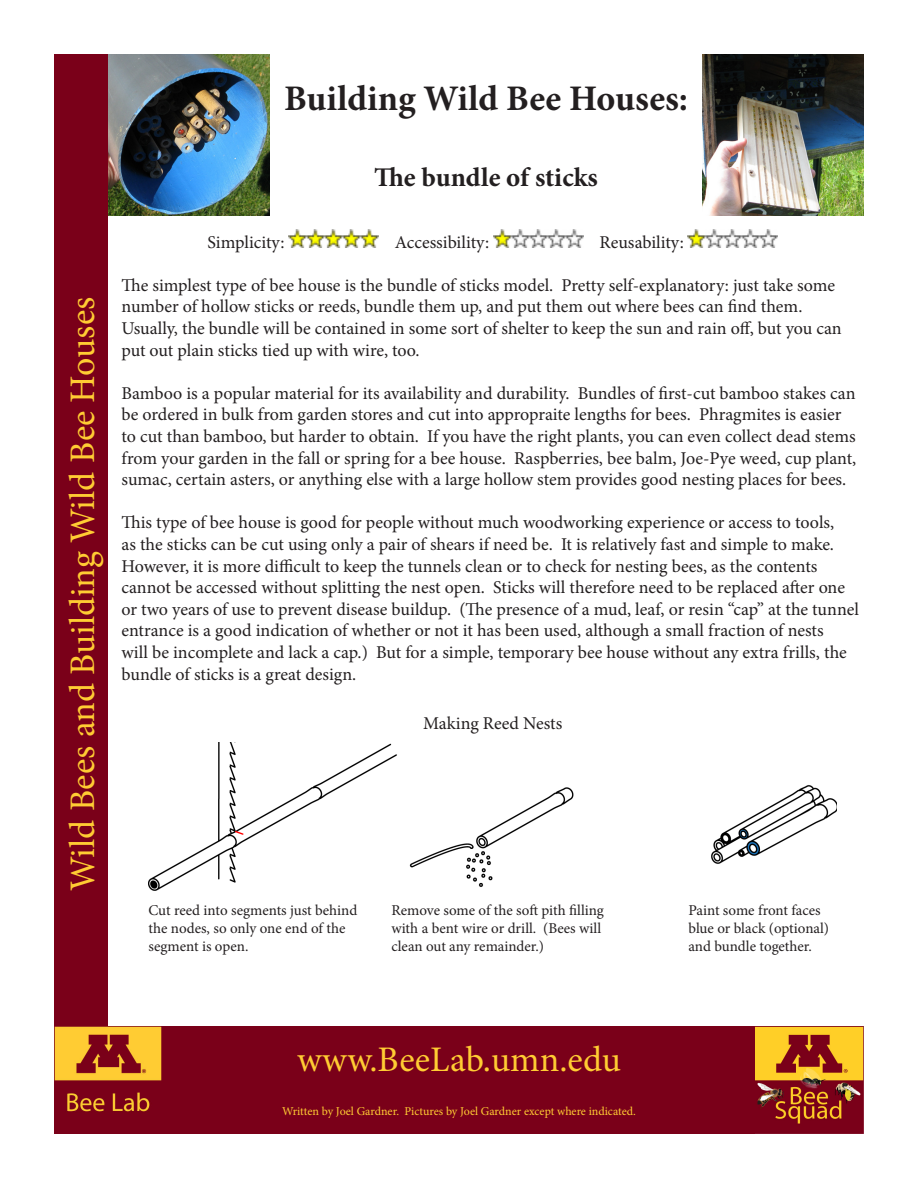
<style>
.page{position:relative;width:918px;height:1188px;background:#fff}
.page>*{position:absolute;margin:0;border:0;box-sizing:border-box;transform-origin:0 0}
.t1{font:36px "Minion Pro";color:#fc3}
.t2{font:700 36px "Minion Pro";color:#231f20}
.t3{font:700 27px "Minion Pro";color:#231f20}
.t4{font:18px/21.6px "Minion Pro";letter-spacing:-.005em;color:#231f20}
.t5{font:15px/18px "Minion Pro";color:#231f20}
.t6{font:12px "Minion Pro";letter-spacing:-.005em;color:#fc3}
</style>
<div class="page">
<div style="left:54px;top:1026px;width:810px;height:108px;background:#7a0019"></div>
<div style="left:54px;top:54px;width:54px;height:1080px;background:#7a0019"></div>
<img style="left:54px;top:1026px;width:108px;height:86px">
<img style="left:756px;top:1026px;width:108px;height:108px">
<img style="left:108px;top:54px;width:162px;height:162px">
<img style="left:702px;top:54px;width:162px;height:162px">
<img style="left:289px;top:230px;width:90px;height:18px">
<img style="left:493px;top:230px;width:90px;height:18px">
<img style="left:688px;top:230px;width:90px;height:18px">
<img style="left:148px;top:742px;width:689px;height:149px">
<p class="t2" style="left:284px;top:73px;width:405px">Building Wild Bee Houses:</p>
<p class="t3" style="left:374px;top:158px;width:225px">The bundle of sticks</p>
<h1 class="t1" style="left:58px;top:891px;width:596px;rotate:-90deg">Wild Bees and Building Wild Bee Houses</h1>
<p class="t4" style="left:208px;top:231px;width:79px">Simplicity:</p>
<p class="t4" style="left:395px;top:231px;width:96px">Accessibility:</p>
<p class="t4" style="left:600px;top:231px;width:86px">Reusability:</p>
<p class="t4" style="left:122px;top:274px;width:722px">The simplest type of bee house is the bundle of sticks model. Pretty self-explanatory: just take some number of hollow sticks or reeds, bundle them up, and put them out where bees can find them.<br>Usually, the bundle will be contained in some sort of shelter to keep the sun and rain off, but you can put out plain sticks tied up with wire, too.</p>
<p class="t4" style="left:122px;top:382px;width:736px">Bamboo is a popular material for its availability and durability. Bundles of first-cut bamboo stakes can be ordered in bulk from garden stores and cut into appropraite lengths for bees. Phragmites is easier to cut than bamboo, but harder to obtain. If you have the right plants, you can even collect dead stems from your garden in the fall or spring for a bee house. Raspberries, bee balm, Joe-Pye weed, cup plant, sumac, certain asters, or anything else with a large hollow stem provides good nesting places for bees.</p>
<p class="t4" style="left:122px;top:512px;width:739px">This type of bee house is good for people without much woodworking experience or access to tools,<br>as the sticks can be cut using only a pair of shears if need be. It is relatively fast and simple to make.<br>However, it is more difficult to keep the tunnels clean or to check for nesting bees, as the contents cannot be accessed without splitting the nest open. Sticks will therefore need to be replaced after one or two years of use to prevent disease buildup. (The presence of a mud, leaf, or resin “cap” at the tunnel entrance is a good indication of whether or not it has been used, although a small fraction of nests<br>will be incomplete and lack a cap.) But for a simple, temporary bee house without any extra frills, the bundle of sticks is a great design.</p>
<p class="t4" style="left:423px;top:712px;width:141px">Making Reed Nests</p>
<p class="t5" style="left:148px;top:902px;width:210px">Cut reed into segments just behind the nodes, so only one end of the segment is open.</p>
<p class="t5" style="left:392px;top:902px;width:214px">Remove some of the soft pith filling with a bent wire or drill. (Bees will clean out any remainder.)</p>
<p class="t5" style="left:688px;top:902px;width:142px">Paint some front faces blue or black (optional) and bundle together.</p>
<h1 class="t1" style="left:297px;top:1036px;width:325px">www.BeeLab.umn.edu</h1>
<p class="t6" style="left:282px;top:1103px;width:355px">Written by Joel Gardner. Pictures by Joel Gardner except where indicated.</p>
</div>
